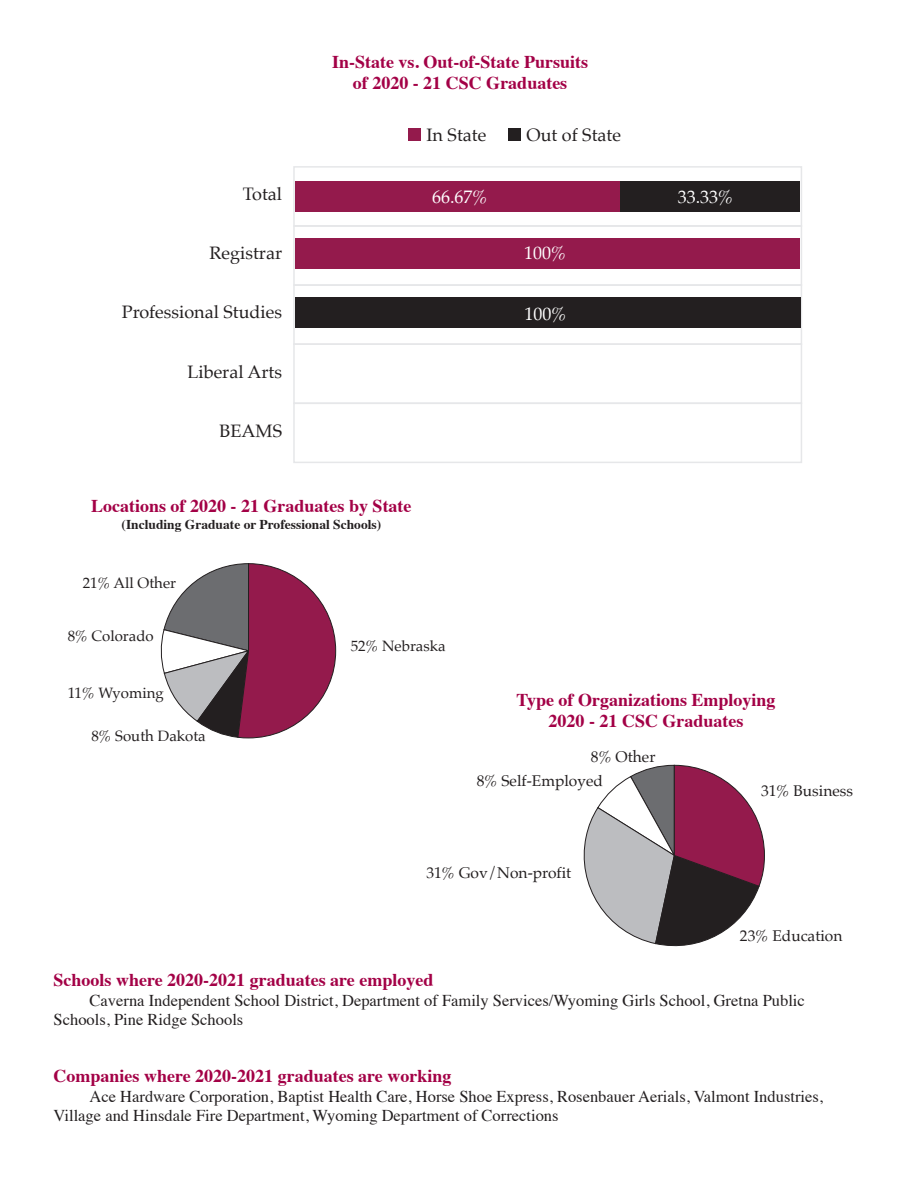
<style>
.page{position:relative;width:918px;height:1188px;background:#fff}
.page>*{position:absolute;margin:0;border:0;box-sizing:border-box;transform-origin:0 0}
.Subhead_1{font:700 18px "Times";color:#a30146}
.t1{font:18px "Palatino";color:#231f20}
.t2{font:18px "Palatino";color:#fff}
.Body_1{font:16.5px/19.8px "Times";color:#231f20}
.t3{font:15.45px "Palatino";color:#231f20}
.t4{font:15px "Palatino";color:#231f20}
.Subhead_1-2{font:700 13.5px "Times";color:#231f20}
</style>
<div class="page">
<svg style="left:160px;top:563px;width:176px;height:176px"></svg>
<svg style="left:583px;top:765px;width:182px;height:182px"></svg>
<div style="left:293px;top:166px;width:509px;height:61px;border:2px solid #e6e7e9"></div>
<div style="left:293px;top:225px;width:509px;height:61px;border:2px solid #e6e7e9"></div>
<div style="left:293px;top:284px;width:509px;height:61px;border:2px solid #e6e7e9"></div>
<div style="left:293px;top:343px;width:509px;height:61px;border:2px solid #e6e7e9"></div>
<div style="left:293px;top:403px;width:509px;height:60px;border:2px solid #e6e7e9"></div>
<div style="left:295px;top:181px;width:326px;height:31px;background:#941a4c"></div>
<div style="left:620px;top:181px;width:180px;height:31px;background:#231f20"></div>
<div style="left:295px;top:239px;width:504px;height:30px;background:#941a4c"></div>
<div style="left:295px;top:297px;width:505px;height:31px;background:#231f20"></div>
<div style="left:409px;top:129px;width:12px;height:12px;background:#941a4c"></div>
<div style="left:509px;top:129px;width:12px;height:12px;background:#231f20"></div>
<p class="Subhead_1" style="left:332px;top:44px;width:257px">In-State vs. Out-of-State Pursuits</p>
<p class="Subhead_1" style="left:353px;top:66px;width:216px">of 2020 - 21 CSC Graduates</p>
<p class="t1" style="left:243px;top:179px;width:41px">Total</p>
<p class="t1" style="left:210px;top:238px;width:74px">Registrar</p>
<p class="t1" style="left:122px;top:297px;width:162px">Professional Studies</p>
<p class="t1" style="left:188px;top:357px;width:96px">Liberal Arts</p>
<p class="t1" style="left:220px;top:416px;width:64px">BEAMS</p>
<p class="t1" style="left:427px;top:120px;width:61px">In State</p>
<p class="t1" style="left:527px;top:120px;width:96px">Out of State</p>
<p class="t2" style="left:432px;top:182px;width:57px">66.67%</p>
<p class="t2" style="left:678px;top:182px;width:57px">33.33%</p>
<p class="t2" style="left:524px;top:238px;width:44px">100%</p>
<p class="t2" style="left:525px;top:299px;width:44px">100%</p>
<p class="Subhead_1" style="left:91px;top:489px;width:322px">Locations of 2020 - 21 Graduates by State</p>
<p class="Subhead_1-2" style="left:122px;top:511px;width:261px">(Including Graduate or Professional Schools)</p>
<p class="t4" style="left:83px;top:570px;width:95px">21% All Other</p>
<p class="t4" style="left:68px;top:623px;width:88px">8% Colorado</p>
<p class="t4" style="left:68px;top:680px;width:98px">11% Wyoming</p>
<p class="t4" style="left:91px;top:723px;width:116px">8% South Dakota</p>
<p class="t4" style="left:351px;top:633px;width:96px">52% Nebraska</p>
<p class="Subhead_1" style="left:516px;top:683px;width:261px">Type of Organizations Employing</p>
<p class="Subhead_1" style="left:549px;top:704px;width:196px">2020 - 21 CSC Graduates</p>
<p class="t3" style="left:591px;top:743px;width:66px">8% Other</p>
<p class="t3" style="left:477px;top:768px;width:128px">8% Self-Employed</p>
<p class="t3" style="left:761px;top:778px;width:94px">31% Business</p>
<p class="t3" style="left:426px;top:859px;width:146px">31% Gov/Non-profit</p>
<p class="t3" style="left:740px;top:922px;width:104px">23% Education</p>
<p class="Subhead_1" style="left:54px;top:962px;width:381px">Schools where 2020-2021 graduates are employed</p>
<p class="Body_1" style="left:54px;top:989px;width:753px;text-indent:36px">Caverna Independent School District, Department of Family Services/Wyoming Girls School, Gretna Public<br>Schools, Pine Ridge Schools</p>
<p class="Subhead_1" style="left:54px;top:1058px;width:399px">Companies where 2020-2021 graduates are working</p>
<p class="Body_1" style="left:54px;top:1085px;width:771px;text-indent:36px">Ace Hardware Corporation, Baptist Health Care, Horse Shoe Express, Rosenbauer Aerials, Valmont Industries,<br>Village and Hinsdale Fire Department, Wyoming Department of Corrections</p>
</div>
